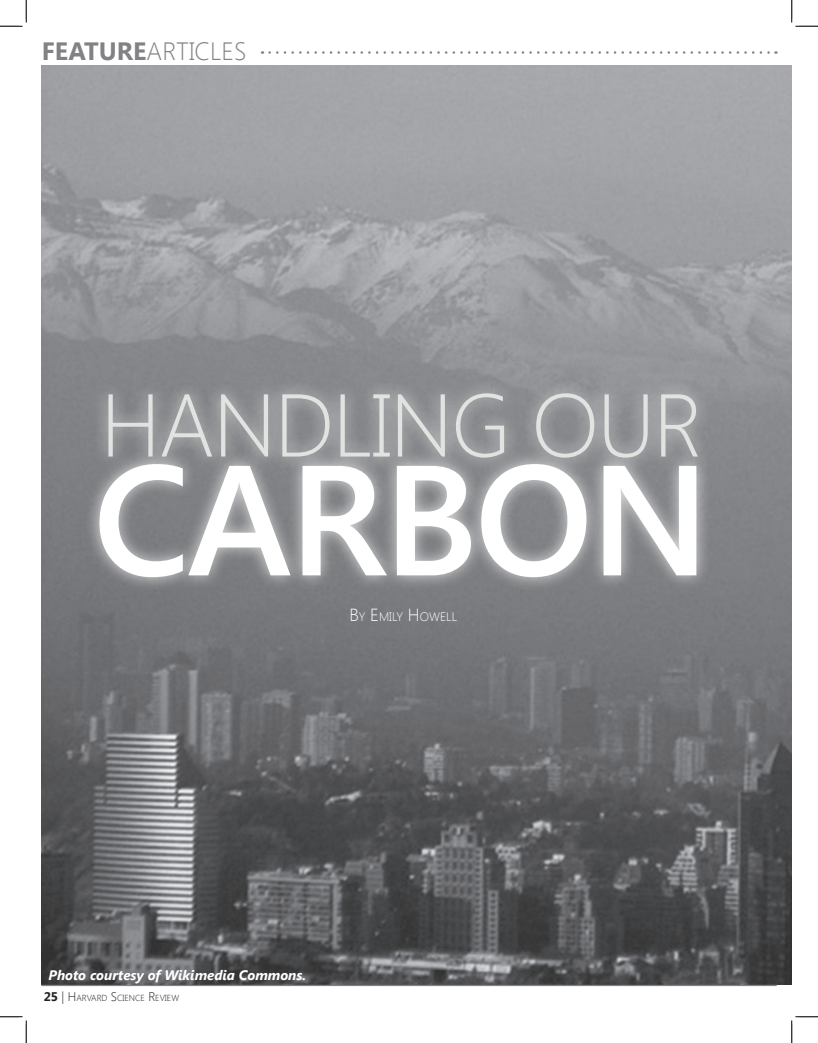
<style>
.page{position:relative;width:818px;height:1043px;background:#fff}
.page>*{position:absolute;margin:0;border:0;box-sizing:border-box;transform-origin:0 0}
.t1{font:600 156.25px "Segoe UI";letter-spacing:-.02em;color:#fff}
.t2{font:300 88.75px "Segoe UI";letter-spacing:-.02em;color:#e2e2e1}
.t3{font:300 25px "Segoe UI";color:#808285}
.t4{font:italic 700 13.75px "Segoe UI";color:#fff}
.t5{font:300 12.25px "Segoe UI";color:#fff}
.t6{font:300 8.75px "Segoe UI";color:#231f20}
.s1{font-weight:700}
.s2{font-size:17.5px}
.s3{font-weight:700;font-size:12.5px}
.s4{font-size:12.5px}
</style>
<div class="page">
<img style="left:41px;top:66px;width:750px;height:918px">
<div style="left:84px;top:379px;width:627px;height:213px;background:#fff;opacity:.75"></div>
<hr style="left:41px;top:984px;width:735px;height:2px;background:#808285">
<svg style="left:269px;top:51px;width:507px;height:3px"></svg>
<svg style="left:0;top:0;width:27px;height:27px"></svg>
<svg style="left:0;top:1016px;width:27px;height:26px"></svg>
<svg style="left:791px;top:0;width:27px;height:27px"></svg>
<svg style="left:791px;top:1016px;width:27px;height:26px"></svg>
<p class="t3" style="left:42px;top:34px;width:206px"><span class="s1">FEATURE</span>ARTICLES</p>
<p class="t2" style="left:100px;top:364px;width:603px">HANDLING OUR</p>
<p class="t1" style="left:93px;top:410px;width:618px">CARBON</p>
<p class="t5" style="left:349px;top:607px;width:109px"><span class="s2">B</span>Y <span class="s2">E</span> MILY <span class="s2">H</span>OWELL</p>
<p class="t4" style="left:48px;top:965px;width:259px">Photo courtesy of Wikimedia Commons.</p>
<p class="t6" style="left:44px;top:991px;width:137px"><span class="s3">25</span> <span class="s4">|</span> <span class="s4">H</span>ARVARD <span class="s4">S</span>CIENCE <span class="s4">R</span> EVIEW</p>
</div>
